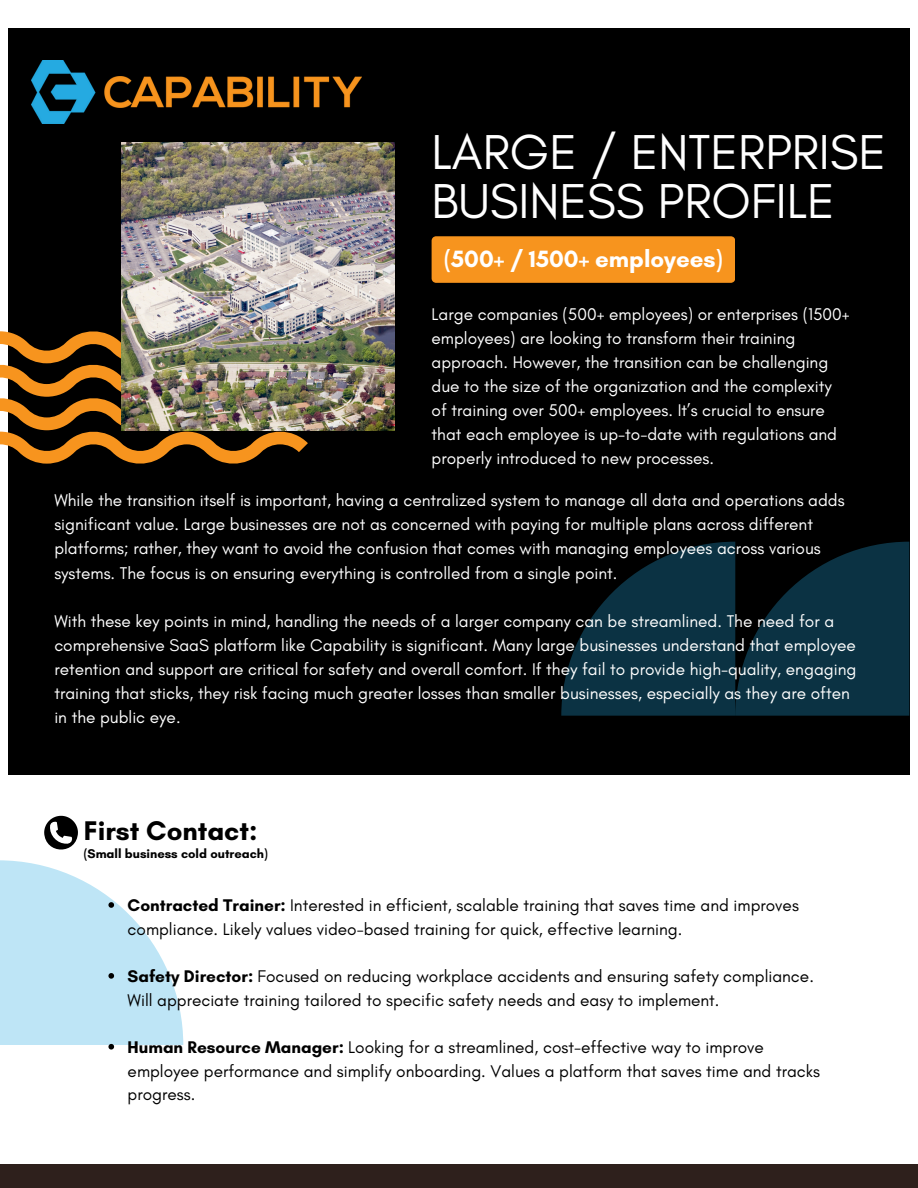
<style>
.page{position:relative;width:918px;height:1188px;background:#fff}
.page>*{position:absolute;margin:0;border:0;box-sizing:border-box;transform-origin:0 0}
.t1{font:49.95px/49.5px "Glacial Indifference";color:#fff}
.t2{font:700 27.45px "Glacial Indifference";color:#000}
.t3{font:700 24px "Glacial Indifference";color:#fff}
.t4{font:17.25px/24.2px "Glacial Indifference";color:#fff}
.t5{font:17.25px/23.7px "Glacial Indifference";color:#000}
.t6{font:700 12.9px "Glacial Indifference";color:#000}
.s1{font-weight:700}
</style>
<div class="page">
<div style="left:9px;top:29px;width:900px;height:746px;background:#000"></div>
<svg style="left:561px;top:542px;width:348px;height:174px"></svg>
<svg style="left:0;top:328px;width:308px;height:139px"></svg>
<img style="left:121px;top:143px;width:274px;height:288px">
<div style="left:432px;top:236px;width:303px;height:47px;background:#f7941e"></div>
<div style="left:0;top:1164px;width:918px;height:24px;background:#2e201c"></div>
<img style="left:32px;top:60px;width:329px;height:63px">
<svg style="left:0;top:816px;width:183px;height:234px"></svg>
<p class="t1" style="left:432px;top:127px;width:456px">LARGE / ENTERPRISE<br>BUSINESS PROFILE</p>
<p class="t3" style="left:444px;top:244px;width:280px">(500+ / 1500+ employees)</p>
<h1 class="t4" style="left:432px;top:302px;width:420px">Large companies (500+ employees) or enterprises (1500+ employees) are looking to transform their training approach. However, the transition can be challenging due to the size of the organization and the complexity of training over 500+ employees. It’s crucial to ensure that each employee is up-to-date with regulations and properly introduced to new processes.</h1>
<p class="t4" style="left:54px;top:488px;width:792px">While the transition itself is important, having a centralized system to manage all data and operations adds significant value. Large businesses are not as concerned with paying for multiple plans across different platforms; rather, they want to avoid the confusion that comes with managing employees across various systems. The focus is on ensuring everything is controlled from a single point.</p>
<p class="t4" style="left:54px;top:609px;width:804px">With these key points in mind, handling the needs of a larger company can be streamlined. The need for a comprehensive SaaS platform like Capability is significant. Many large businesses understand that employee retention and support are critical for safety and overall comfort. If they fail to provide high-quality, engaging training that sticks, they risk facing much greater losses than smaller businesses, especially as they are often in the public eye.</p>
<h3 class="t2" style="left:84px;top:814px;width:175px">First Contact:</h3>
<p class="t6" style="left:84px;top:846px;width:186px">(Small business cold outreach)</p>
<h4 class="t5" style="left:128px;top:893px;width:673px"><span class="s1">Contracted Trainer:</span> Interested in efficient, scalable training that saves time and improves compliance. Likely values video-based training for quick, effective learning.</h4>
<p class="t5" style="left:128px;top:964px;width:688px"><span class="s1">Safety Director:</span> Focused on reducing workplace accidents and ensuring safety compliance.<br>Will appreciate training tailored to specific safety needs and easy to implement.</p>
<p class="t5" style="left:128px;top:1035px;width:694px"><span class="s1">Human Resource Manager:</span> Looking for a streamlined, cost-effective way to improve employee performance and simplify onboarding. Values a platform that saves time and tracks progress.</p>
</div>
